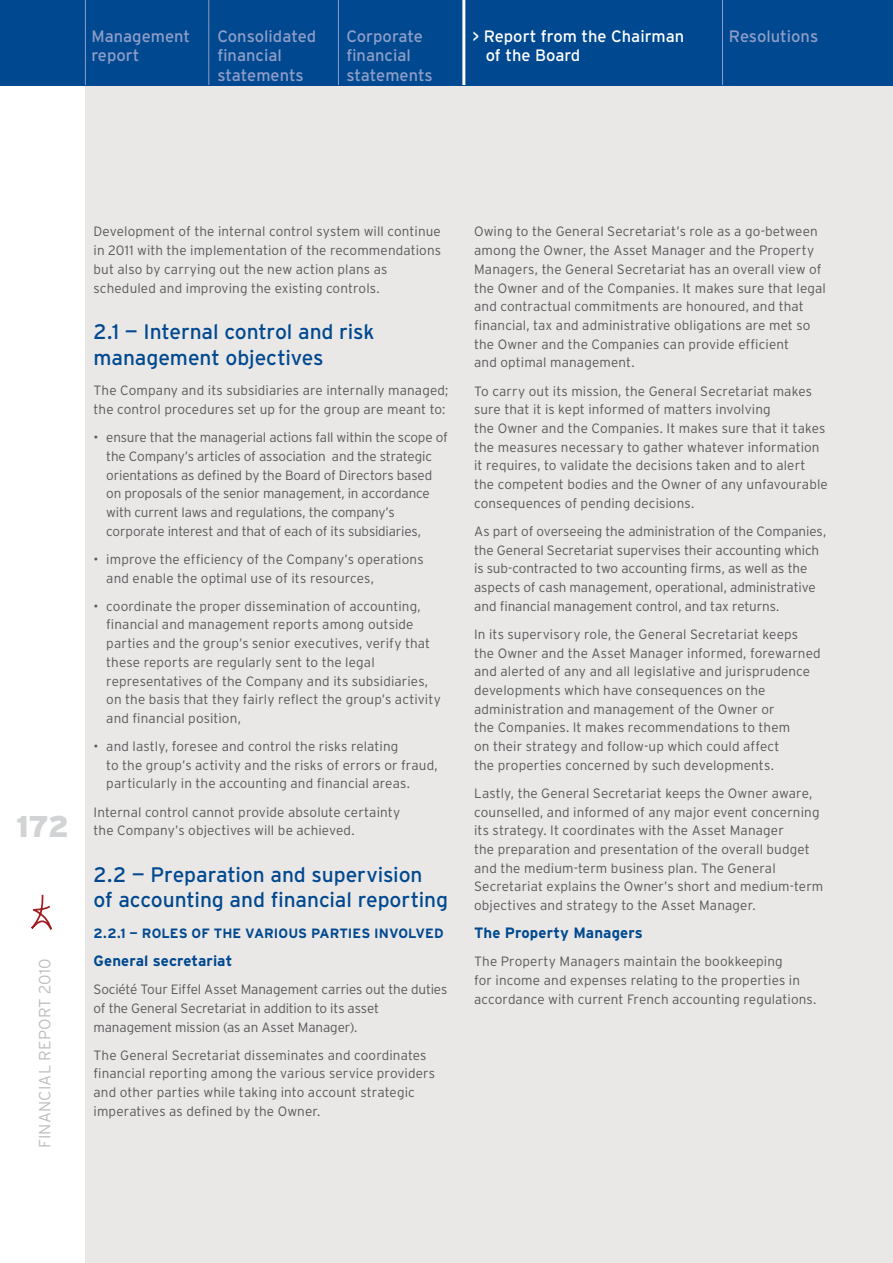
<style>
.page{position:relative;width:893px;height:1263px;background:#fff}
.page>*{position:absolute;margin:0;border:0;box-sizing:border-box;transform-origin:0 0}
.t1{font:900 30px "Interstate";color:#d1d3d4}
.t2{font:21px/25.2px "Interstate";letter-spacing:-.005em;color:#004990}
.t3{font:16.5px "Interstate";color:#8e9dc8}
.t4{font:16.5px "Interstate";color:#fff}
.t5{font:300 16.35px "Interstate";letter-spacing:.01em;color:#bcbec0}
.t6{font:700 15px "Interstate";letter-spacing:.005em;color:#004990}
.t7{font:300 13.5px/18.8px "Interstate";letter-spacing:.01em;color:#58595b}
.t8{font:300 13.5px/18.8px "Interstate";letter-spacing:-.01em;color:#58595b}
.t9{font:700 13.5px "Interstate";letter-spacing:.01em;color:#004990}
</style>
<div class="page">
<div style="left:85px;top:0;width:808px;height:1263px;background:#eae8e6"></div>
<svg style="left:31px;top:894px;width:21px;height:36px"></svg>
<div style="left:0;top:0;width:893px;height:85px;background:#004990"></div>
<hr style="left:208px;top:0;width:1px;height:85px;background:#8e9dc8">
<hr style="left:85px;top:0;width:1px;height:85px;background:#8e9dc8">
<hr style="left:462px;top:0;width:3px;height:85px;background:#fff">
<hr style="left:338px;top:0;width:1px;height:85px;background:#8e9dc8">
<hr style="left:722px;top:0;width:1px;height:85px;background:#8e9dc8">
<p class="t3" style="left:91px;top:27px;width:100px">Management</p>
<p class="t3" style="left:217px;top:27px;width:100px">Consolidated</p>
<p class="t3" style="left:346px;top:27px;width:78px">Corporate</p>
<p class="t4" style="left:472px;top:27px;width:213px">&gt; Report from the Chairman</p>
<p class="t3" style="left:729px;top:27px;width:91px">Resolutions</p>
<p class="t3" style="left:91px;top:46px;width:50px">report</p>
<p class="t3" style="left:217px;top:46px;width:66px">financial</p>
<p class="t3" style="left:346px;top:46px;width:66px">financial</p>
<p class="t4" style="left:486px;top:46px;width:96px">of the Board</p>
<p class="t3" style="left:217px;top:66px;width:88px">statements</p>
<p class="t3" style="left:346px;top:66px;width:88px">statements</p>
<h1 class="t1" style="left:16px;top:809px;width:54px">172</h1>
<p class="t5" style="left:35px;top:1148px;width:191px;rotate:-90deg">Financial report 2010</p>
<p class="t7" style="left:94px;top:222px;width:349px">Development of the internal control system will continue in 2011 with the implementation of the recommendations but also by carrying out the new action plans as scheduled and improving the existing controls.</p>
<h2 class="t2" style="left:94px;top:319px;width:283px">2.1 — Internal control and risk management objectives</h2>
<p class="t7" style="left:94px;top:381px;width:356px">The Company and its subsidiaries are internally managed; the control procedures set up for the group are meant to:</p>
<p class="t8" style="left:106px;top:428px;width:343px;text-indent:-13px">• ensure that the managerial actions fall within the scope of the Company’s articles of association and the strategic orientations as defined by the Board of Directors based on proposals of the senior management, in accordance with current laws and regulations, the company’s corporate interest and that of each of its subsidiaries,</p>
<p class="t7" style="left:106px;top:550px;width:319px;text-indent:-13px">• improve the efficiency of the Company’s operations and enable the optimal use of its resources,</p>
<p class="t7" style="left:106px;top:596px;width:336px;text-indent:-13px">• coordinate the proper dissemination of accounting, financial and management reports among outside parties and the group’s senior executives, verify that these reports are regularly sent to the legal representatives of the Company and its subsidiaries, on the basis that they fairly reflect the group’s activity and financial position,</p>
<p class="t7" style="left:106px;top:737px;width:333px;text-indent:-13px">• and lastly, foresee and control the risks relating<br>to the group’s activity and the risks of errors or fraud, particularly in the accounting and financial areas.</p>
<p class="t7" style="left:94px;top:802px;width:308px">I nternal control cannot provide absolute certainty the Company’s objectives will be achieved.</p>
<h2 class="t2" style="left:94px;top:862px;width:356px">2.2 — Preparation and supervision<br>of accounting and financial reporting</h2>
<p class="t9" style="left:94px;top:926px;width:161px">2.2.1 — Roles of th e vari</p>
<p class="t9" style="left:279px;top:926px;width:43px">ous par</p>
<p class="t9" style="left:339px;top:926px;width:104px">ti es i nvolved</p>
<p class="t6" style="left:94px;top:952px;width:140px">General secretariat</p>
<p class="t8" style="left:94px;top:980px;width:355px">Société Tour Eiffel Asset Management carries out the duties of the General Secretariat in addition to its asset management mission (as an Asset Manager).</p>
<p class="t7" style="left:94px;top:1045px;width:343px">The General Secretariat disseminates and coordinates financial reporting among the various service providers and other parties while taking into account strategic imperatives as defined by the Owner.</p>
<p class="t7" style="left:474px;top:222px;width:353px">Owing to the General Secretariat’s role as a go-between among the Owner, the Asset Manager and the Property Managers, the General Secretariat has an overall view of the Owner and of the Companies. It makes sure that legal and contractual commitments are honoured, and that financial, tax and administrative obligations are met so the Owner and the Companies can provide efficient<br>and optimal management.</p>
<p class="t7" style="left:474px;top:381px;width:355px">To carry out its mission, the General Secretariat makes sure that it is kept informed of matters involving<br>the Owner and the Companies. It makes sure that it takes the measures necessary to gather whatever information it requires, to validate the decisions taken and to alert the competent bodies and the Owner of any unfavourable consequences of pending decisions.</p>
<p class="t7" style="left:474px;top:522px;width:354px">As part of overseeing the administration of the Companies, the General Secretariat supervises their accounting which is sub-contracted to two accounting firms, as well as the aspects of cash management, operational, administrative and financial management control, and tax returns.</p>
<p class="t7" style="left:474px;top:624px;width:348px">I n its supervisory role, the General Secretariat keeps the Owner and the Asset Manager informed, forewarned and alerted of any and all legislative and jurisprudence developments which have consequences on the administration and management of the Owner or<br>the Companies. It makes recommendations to them<br>on their strategy and follow-up which could affect<br>the properties concerned by such developments.</p>
<p class="t7" style="left:474px;top:784px;width:351px">Lastly, the General Secretariat keeps the Owner aware, counselled, and informed of any major event concerning its strategy. It coordinates with the Asset Manager<br>the preparation and presentation of the overall budget and the medium-term business plan. The General Secretariat explains the Owner’s short and medium-term objectives and strategy to the Asset Manager.</p>
<p class="t6" style="left:474px;top:924px;width:170px">The Property Managers</p>
<p class="t7" style="left:474px;top:952px;width:344px">The Property Managers maintain the bookkeeping<br>for income and expenses relating to the properties in accordance with current French accounting regulations.</p>
</div>
